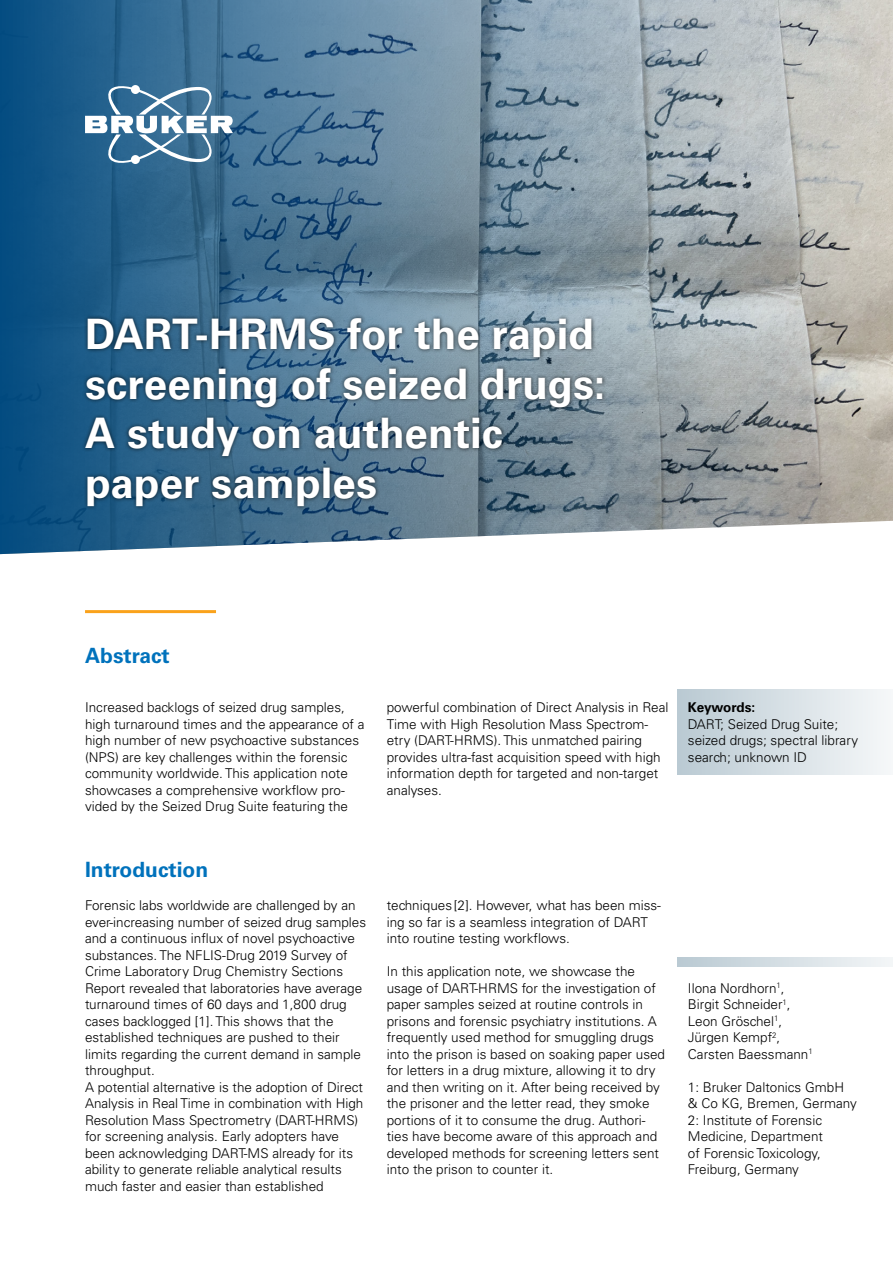
<style>
.page{position:relative;width:893px;height:1263px;background:#fff}
.page>*{position:absolute;margin:0;border:0;box-sizing:border-box;transform-origin:0 0}
.t1{font:700 42px/49.5px "Univers LT Std";color:#fff}
.t2{font:700 21px "Univers LT Std";color:#0072bc}
.t3{font:300 13.5px/16.5px "Univers LT Std";color:#000}
.t4{font:700 13.5px "Univers LT Std";letter-spacing:-.015em;color:#000}
</style>
<div class="page">
<svg style="left:0;top:0;width:893px;height:555px;background:#7892a3"></svg>
<svg style="left:85px;top:81px;width:148px;height:87px"></svg>
<div style="left:677px;top:690px;width:216px;height:85px;background:linear-gradient(to right,#b9c9d3,#f6f8f9)"></div>
<svg style="left:677px;top:957px;width:216px;height:10px;background:#d6dfe4"></svg>
<div style="left:81px;top:314px;width:526px;height:196px;background:#000;opacity:.75"></div>
<hr style="left:85px;top:610px;width:131px;height:3px;background:#faa21b">
<h1 class="t1" style="left:85px;top:310px;width:522px">DART-HRMS for the rapid screening of seized drugs:<br>A study on authentic paper samples</h1>
<h2 class="t2" style="left:85px;top:643px;width:86px">Abstract</h2>
<p class="t3" style="left:85px;top:699px;width:281px">Increased backlogs of seized drug samples, high turnaround times and the appearance of a high number of new psychoactive substances (NPS) are key challenges within the forensic community worldwide. This application note showcases a comprehensive workflow pro&shy;vided by the Seized Drug Suite featuring the</p>
<p class="t3" style="left:387px;top:699px;width:283px">powerful combination of Direct Analysis in Real Time with High Resolution Mass Spectrom&shy;etry (DART-HRMS). This unmatched pairing provides ultra-fast acquisition speed with high information depth for targeted and non-target analyses.</p>
<h2 class="t2" style="left:85px;top:857px;width:125px">Introduction</h2>
<p class="t3" style="left:85px;top:897px;width:283px">Forensic labs worldwide are challenged by an ever-increasing number of seized drug samples and a continuous influx of novel psychoactive substances. The NFLIS-Drug 2019 Survey of Crime Laboratory Drug Chemistry Sections Report revealed that laboratories have average turnaround times of 60 days and 1,800 drug cases backlogged [1]. This shows that the established techniques are pushed to their limits regarding the current demand in sample throughput.<br>A potential alternative is the adoption of Direct Analysis in Real Time in combination with High Resolution Mass Spectrometry (DART-HRMS) for screening analysis. Early adopters have been acknowledging DART-MS already for its ability to generate reliable analytical results much faster and easier than established</p>
<p class="t3" style="left:387px;top:897px;width:276px">techniques [2]. However, what has been miss&shy;ing so far is a seamless integration of DART into routine testing workflows.</p>
<p class="t3" style="left:387px;top:963px;width:280px">In this application note, we showcase the usage of DART-HRMS for the investigation of paper samples seized at routine controls in prisons and forensic psychiatry institutions. A frequently used method for smuggling drugs into the prison is based on soaking paper used for letters in a drug mixture, allowing it to dry and then writing on it. After being received by the prisoner and the letter read, they smoke portions of it to consume the drug. Authori&shy;ties have become aware of this approach and developed methods for screening letters sent into the prison to counter it.</p>
<p class="t4" style="left:688px;top:699px;width:69px">Keywords:</p>
<p class="t3" style="left:688px;top:716px;width:172px">DART; Seized Drug Suite; seized drugs; spectral library search; unknown ID</p>
<p class="t3" style="left:688px;top:979px;width:126px">Ilona Nordhorn<sup>1</sup>,<br>Birgit Schneider<sup>1</sup>,<br>Leon Gröschel<sup>1</sup>,<br>Jürgen Kempf<sup>2</sup>,<br>Carsten Baessmann<sup>1</sup></p>
<p class="t3" style="left:688px;top:1079px;width:171px">1: Bruker Daltonics GmbH &amp; Co KG, Bremen, Germany<br>2: Institute of Forensic<br>Medicine, Department<br>of Forensic Toxicology,<br>Freiburg, Germany</p>
</div>
